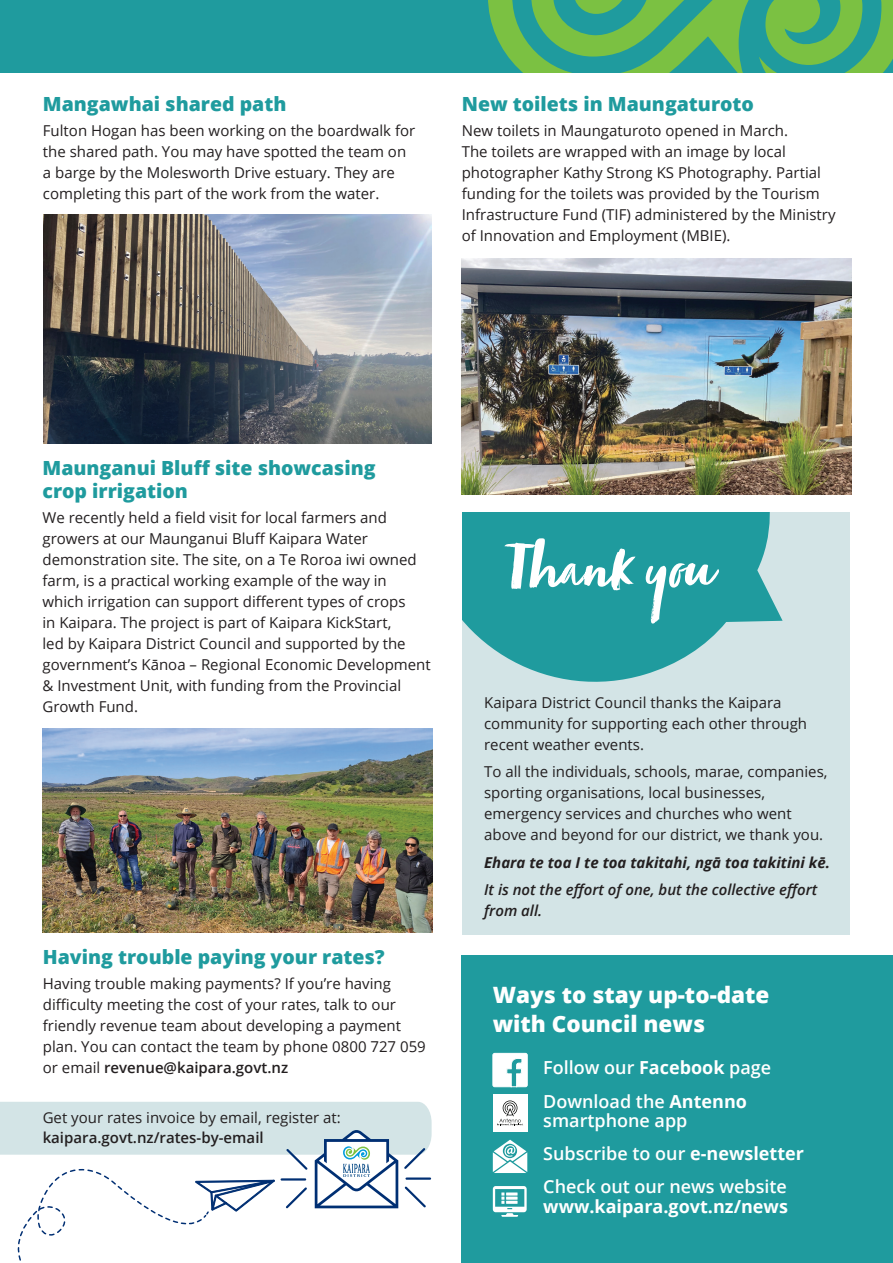
<style>
.page{position:relative;width:893px;height:1263px;background:#fff}
.page>*{position:absolute;margin:0;border:0;box-sizing:border-box;transform-origin:0 0}
.t1{font:800 22.5px/28.5px "Open Sans";color:#fff}
.t2{font:800 19.5px/23.4px "Open Sans";color:#1f9b9e}
.t3{font:600 18px/33.2px "Open Sans";color:#fff}
.t4{font:700 18px "Open Sans";color:#fff}
.t5{font:15px/21px "Open Sans";color:#231f20}
.t6{font:italic 600 15px/27.3px "Open Sans";color:#231f20}
.s1{font-weight:600}
.s2{font-weight:700}
</style>
<div class="page">
<div style="left:462px;top:512px;width:388px;height:423px;background:#d3e4e6"></div>
<svg style="left:462px;top:512px;width:321px;height:170px;fill:#1f9b9e"></svg>
<svg style="left:504px;top:538px;width:215px;height:85px;background:#47acaf"></svg>
<div style="left:0;top:0;width:893px;height:73px;background:#1f9b9e"></div>
<svg style="left:488px;top:0;width:405px;height:73px"></svg>
<img style="left:43px;top:215px;width:388px;height:228px">
<img style="left:43px;top:728px;width:390px;height:205px">
<img style="left:461px;top:259px;width:390px;height:236px">
<svg style="left:0;top:1102px;width:432px;height:159px"></svg>
<div style="left:461px;top:955px;width:432px;height:308px;background:#1f9b9e"></div>
<svg style="left:493px;top:1053px;width:34px;height:34px"></svg>
<div style="left:493px;top:1094px;width:34px;height:38px;background:#fff"></div>
<svg style="left:497px;top:1100px;width:26px;height:26px"></svg>
<svg style="left:493px;top:1140px;width:34px;height:33px"></svg>
<svg style="left:493px;top:1186px;width:34px;height:31px"></svg>
<p class="t2" style="left:43px;top:91px;width:245px">Mangawhai shared path</p>
<p class="t5" style="left:43px;top:120px;width:374px">Fulton Hogan has been working on the boardwalk for the shared path. You may have spotted the team on a barge by the Molesworth Drive estuary. They are completing this part of the work from the water.</p>
<p class="t2" style="left:462px;top:91px;width:294px">New toilets in Maungaturoto</p>
<p class="t5" style="left:462px;top:120px;width:375px">New toilets in Maungaturoto opened in March.<br>The toilets are wrapped with an image by local photographer Kathy Strong KS Photography. Partial funding for the toilets was provided by the Tourism Infrastructure Fund (TIF) administered by the Ministry of Innovation and Employment (MBIE).</p>
<p class="t2" style="left:43px;top:455px;width:335px">Maunganui Bluff site showcasing crop irrigation</p>
<p class="t5" style="left:43px;top:507px;width:390px">We recently held a field visit for local farmers and growers at our Maunganui Bluff Kaipara Water demonstration site. The site, on a Te Roroa iwi owned farm, is a practical working example of the way in which irrigation can support different types of crops<br>in Kaipara. The project is part of Kaipara KickStart,<br>led by Kaipara District Council and supported by the government’s Kānoa – Regional Economic Development &amp; Investment Unit, with funding from the Provincial Growth Fund.</p>
<p class="t2" style="left:43px;top:944px;width:343px">Having trouble paying your rates?</p>
<p class="t5" style="left:43px;top:972px;width:384px">Having trouble making payments? If you’re having difficulty meeting the cost of your rates, talk to our friendly revenue team about developing a payment plan. You can contact the team by phone 0800 727 059 or email <span class="s1">revenue@kaipara.govt.nz</span></p>
<p class="t5" style="left:43px;top:1107px;width:300px;line-height:20.1px">Get your rates invoice by email, register at: <span class="s1">kaipara.govt.nz/rates-by-email</span></p>
<p class="t5" style="left:484px;top:691px;width:324px">Kaipara District Council thanks the Kaipara community for supporting each other through recent weather events.</p>
<p class="t5" style="left:484px;top:761px;width:345px">To all the individuals, schools, marae, companies, sporting organisations, local businesses, emergency services and churches who went above and beyond for our district, we thank you.</p>
<p class="t6" style="left:484px;top:848px;width:347px"><span class="s2">Ehara te toa I te toa takitahi, ngā toa takitini kē.<br></span>It is not the effort of one, but the collective effort</p>
<p class="t6" style="left:484px;top:896px;width:60px">from all.</p>
<p class="t1" style="left:493px;top:980px;width:278px">Ways to stay up-to-date with Council news</p>
<p class="t3" style="left:543px;top:1051px;width:230px">Follow our <span class="s2">Facebook</span> page<br>Download the <span class="s2">Antenno</span></p>
<p class="t3" style="left:543px;top:1103px;width:262px">smartphone app<br>Subscribe to our <span class="s2">e-newsletter<br></span>Check out our news website</p>
<p class="t4" style="left:543px;top:1193px;width:246px">www.kaipara.govt.nz/news</p>
</div>
